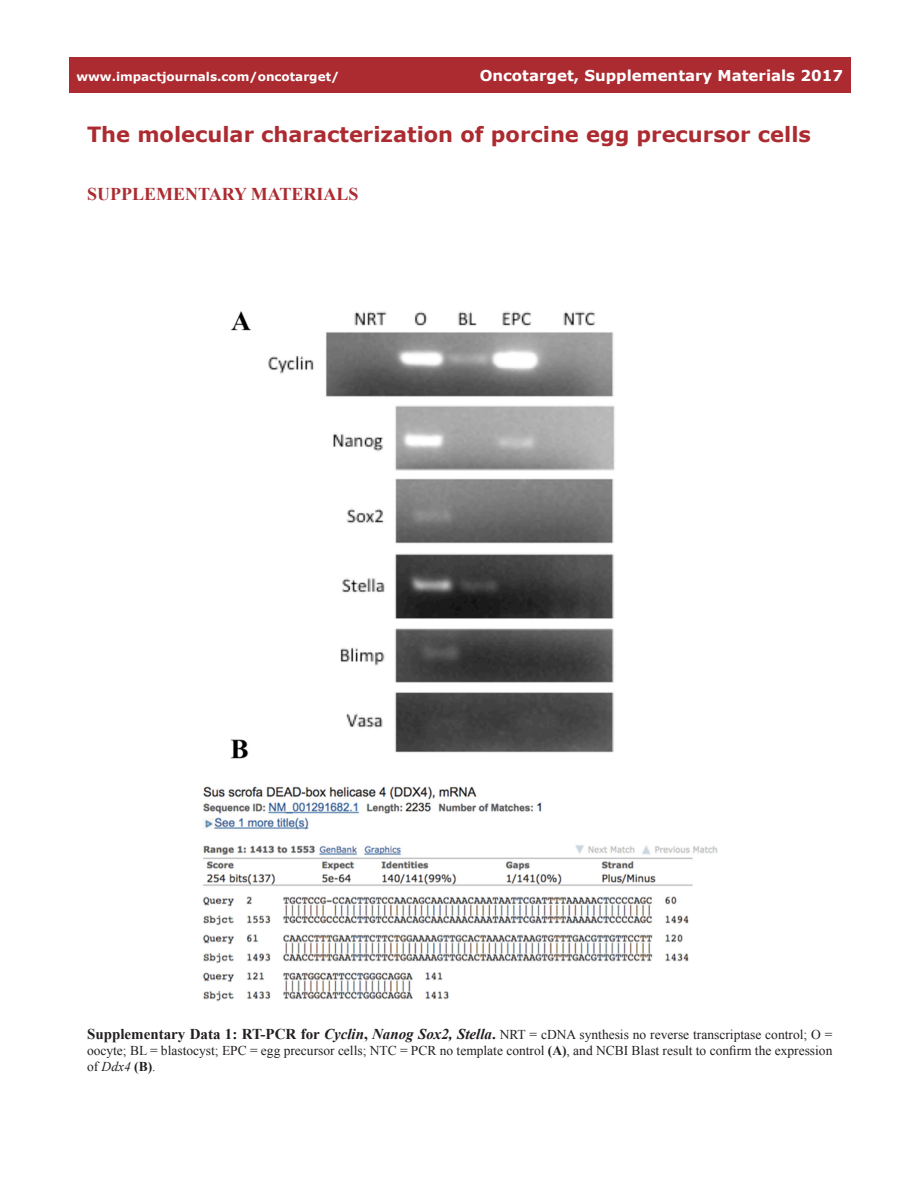
<style>
.page{position:relative;width:918px;height:1188px;background:#fff}
.page>*{position:absolute;margin:0;border:0;box-sizing:border-box;transform-origin:0 0}
.t1{font:700 21px "Verdana";color:#ac2b31}
.Heading{font:700 18px "Times New Roman";color:#ac2b31}
.t2{font:700 15px "Verdana";color:#fff}
.figuretext{font:13.5px/16.2px "Times New Roman";color:#231f20;text-align:justify}
.t3{font:700 12px "Verdana";color:#fff}
.s1{font-weight:700;font-size:15px}
.s2{font-weight:700;font-style:italic;font-size:15px}
.s3{font-weight:700}
.s4{font-style:italic}
</style>
<div class="page">
<div style="left:69px;top:57px;width:781px;height:36px;background:#ac2b31"></div>
<img style="left:202px;top:311px;width:515px;height:690px">
<p class="t3" style="left:76px;top:68px;width:264px">www.impactjournals.com/oncotarget/</p>
<p class="t2" style="left:480px;top:65px;width:365px">Oncotarget, Supplementary Materials 2017</p>
<p class="t1" style="left:87px;top:120px;width:725px">The molecular characterization of porcine egg precursor cells</p>
<p class="Heading" style="left:87px;top:181px;width:273px">SUPPLEMENTARY MATERIALS</p>
<p class="figuretext" style="left:87px;top:1026px;width:747px"><span class="s1">Supplementary Data 1: RT-PCR for</span> <span class="s2">Cyclin</span><span class="s1">,</span> <span class="s2">Nanog Sox2, Stella</span><span class="s1">.</span> NRT = cDNA synthesis no reverse transcriptase control; O = oocyte; BL = blastocyst; EPC = egg precursor cells; NTC = PCR no template control <span class="s3">(A)</span>, and NCBI Blast result to confirm the expression of <span class="s4">Ddx4</span> <span class="s3">(B)</span>.</p>
</div>
